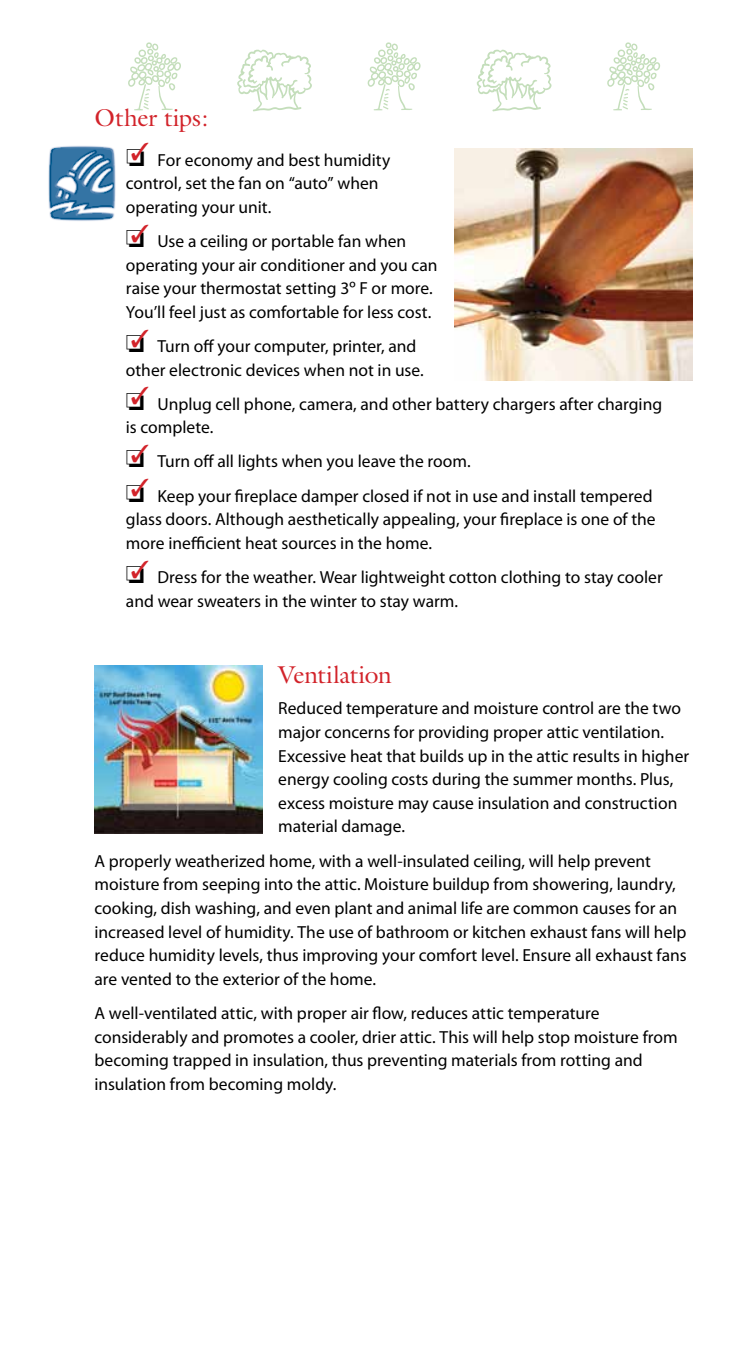
<style>
.page{position:relative;width:756px;height:1355px;background:#fff}
.page>*{position:absolute;margin:0;border:0;box-sizing:border-box;transform-origin:0 0}
.t1{font:87.5px "Mini Pics Uprooted Leaf";color:#c4debb}
.t2{font:24.5px "Galliard";letter-spacing:-.01em;color:#d2232a}
.t3{font:17.5px/23.6px "Myriad Pro";color:#000}
</style>
<div class="page">
<img style="left:48px;top:146px;width:68px;height:75px">
<img style="left:455px;top:149px;width:238px;height:232px">
<img style="left:94px;top:665px;width:168px;height:168px">
<h1 class="t1" style="left:123px;top:41px;width:544px">A L A L A</h1>
<p class="t3" style="left:126px;top:148px;width:266px">□<sup>✓</sup> For economy and best humidity control, set the fan on “auto” when operating your unit.</p>
<p class="t3" style="left:126px;top:229px;width:313px">□<sup>✓</sup> Use a ceiling or portable fan when operating your air conditioner and you can raise your thermostat setting 3º F or more.<br>You’ll feel just as comfortable for less cost.</p>
<p class="t3" style="left:126px;top:334px;width:299px">□<sup>✓</sup> Turn off your computer, printer, and other electronic devices when not in use.</p>
<p class="t3" style="left:126px;top:392px;width:538px">□<sup>✓</sup> Unplug cell phone, camera, and other battery chargers after charging is complete.</p>
<p class="t3" style="left:126px;top:450px;width:346px">□<sup>✓</sup> Turn off all lights when you leave the room.</p>
<p class="t3" style="left:126px;top:484px;width:531px">□<sup>✓</sup> Keep your fireplace damper closed if not in use and install tempered glass doors. Although aesthetically appealing, your fireplace is one of the more inefficient heat sources in the home.</p>
<p class="t3" style="left:126px;top:565px;width:538px">□<sup>✓</sup> Dress for the weather. Wear lightweight cotton clothing to stay cooler and wear sweaters in the winter to stay warm.</p>
<h2 class="t2" style="left:94px;top:102px;width:115px">Other tips:</h2>
<h2 class="t2" style="left:278px;top:659px;width:115px">Ventilation</h2>
<p class="t3" style="left:278px;top:697px;width:412px">Reduced temperature and moisture control are the two major concerns for providing proper attic ventilation.<br>Excessive heat that builds up in the attic results in higher energy cooling costs during the summer months. Plus, excess moisture may cause insulation and construction material damage.</p>
<p class="t3" style="left:94px;top:849px;width:594px">A properly weatherized home, with a well-insulated ceiling, will help prevent moisture from seeping into the attic. Moisture buildup from showering, laundry, cooking, dish washing, and even plant and animal life are common causes for an increased level of humidity. The use of bathroom or kitchen exhaust fans will help reduce humidity levels, thus improving your comfort level. Ensure all exhaust fans are vented to the exterior of the home.</p>
<p class="t3" style="left:94px;top:1001px;width:585px">A well-ventilated attic, with proper air flow, reduces attic temperature considerably and promotes a cooler, drier attic. This will help stop moisture from becoming trapped in insulation, thus preventing materials from rotting and insulation from becoming moldy.</p>
</div>
